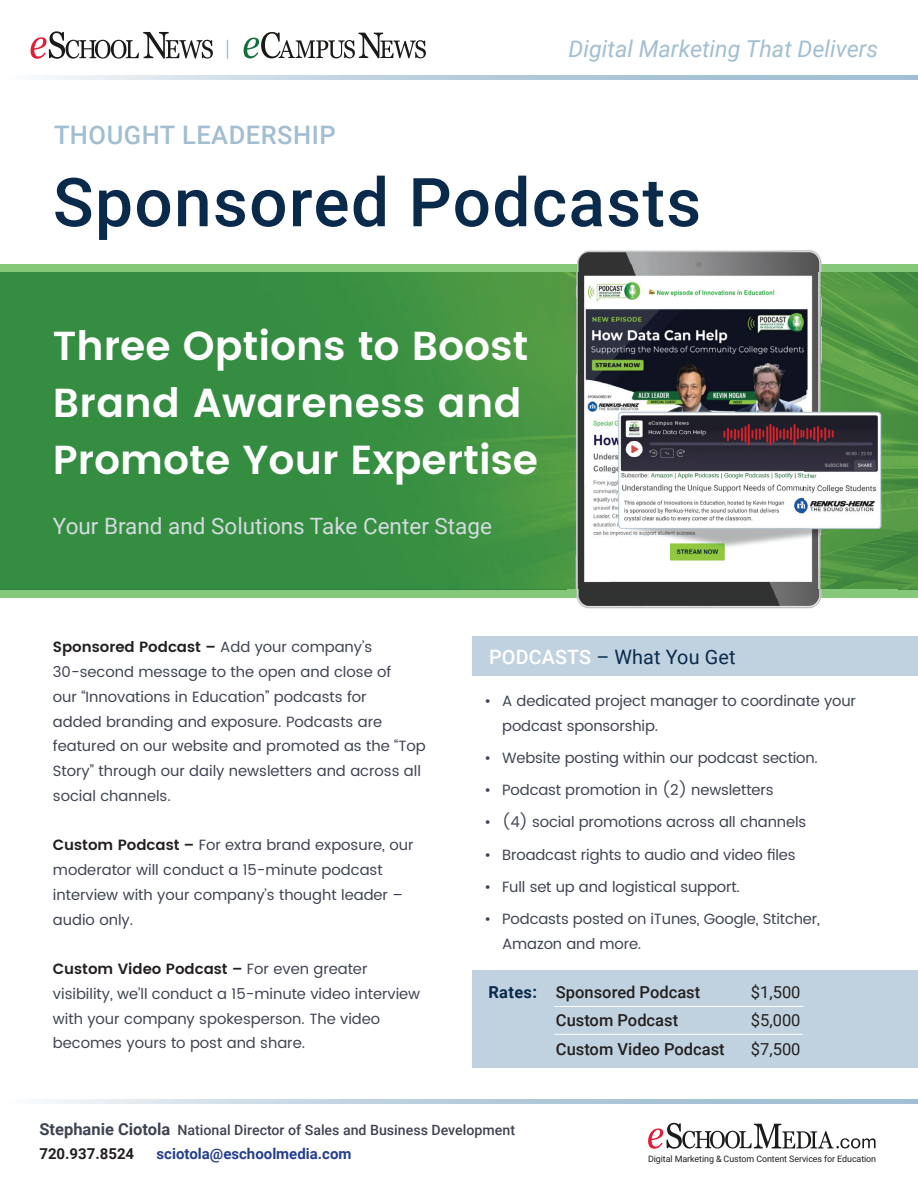
<style>
.page{position:relative;width:918px;height:1188px;background:#fff}
.page>*{position:absolute;margin:0;border:0;box-sizing:border-box;transform-origin:0 0}
.t1{font:500 67.5px "Roboto";letter-spacing:.02em;color:#092a4b}
.t2{font:600 40.5px/57px "Poppins";color:#fff}
.t3{font:500 25.5px "Roboto";letter-spacing:.02em;color:#a2bed2}
.t4{font:italic 23.25px "Roboto";color:#a2bed2}
.t5{font:22.5px "Roboto";color:#d3dcdc}
.t6{font:19.8px "Roboto";letter-spacing:.005em;color:#092a4b}
.t7{font:500 16.5px "Roboto";color:#231f20}
.t8{font:16.5px "Roboto";color:#231f20}
.t9{font:700 15px "Roboto";color:#253f8e}
.t10{font:700 15px "Roboto";color:#231f20}
.t11{font:14.85px/24.8px "Poppins";color:#3f4452}
.t12{font:500 14.1px "Roboto";color:#3f4452}
.t13{font:9px "Roboto";letter-spacing:-.01em;color:#231f20}
.s1{font-weight:600;color:#231f20}
.s2{font-weight:500;color:#fff}
.s3{font-weight:700;color:#092a4b}
.s4{font-weight:700;font-size:16.5px}
</style>
<div class="page">
<svg style="left:44px;top:76px;width:874px;height:4px;background:#bcd0de"></svg>
<svg style="left:31px;top:31px;width:182px;height:28px"></svg>
<svg style="left:244px;top:32px;width:182px;height:26px"></svg>
<svg style="left:227px;top:40px;width:1px;height:19px"></svg>
<svg style="left:648px;top:1123px;width:228px;height:26px"></svg>
<svg style="left:44px;top:1099px;width:874px;height:4px;background:#bcd0de"></svg>
<img style="left:0;top:272px;width:918px;height:318px">
<div style="left:0;top:264px;width:918px;height:8px;background:#85c878"></div>
<div style="left:0;top:590px;width:918px;height:8px;background:#85c878"></div>
<div style="left:472px;top:637px;width:446px;height:39px;background:#c0d2df"></div>
<div style="left:472px;top:970px;width:446px;height:98px;background:#c0d2df"></div>
<hr style="left:554px;top:1006px;width:249px;height:1px;background:#fff">
<hr style="left:554px;top:1034px;width:249px;height:1px;background:#fff">
<img style="left:567px;top:250px;width:330px;height:359px">
<h3 class="t4" style="left:569px;top:33px;width:311px">Digital Marketing That Delivers</h3>
<h3 class="t3" style="left:54px;top:117px;width:283px">THOUGHT LEADERSHIP</h3>
<h1 class="t1" style="left:53px;top:155px;width:650px">Sponsored Podcasts</h1>
<h2 class="t2" style="left:53px;top:319px;width:487px">Three Options to Boost<br>Brand Awareness and<br>Promote Your Expertise</h2>
<h3 class="t5" style="left:53px;top:510px;width:441px">Your Brand and Solutions Take Center Stage</h3>
<p class="t11" style="left:53px;top:635px;width:374px"><span class="s1">Sponsored Podcast –</span> Add your company’s 30-second message to the open and close of<br>our “Innovations in Education” podcasts for<br>added branding and exposure. Podcasts are featured on our website and promoted as the “Top Story” through our daily newsletters and across all social channels.</p>
<p class="t11" style="left:53px;top:833px;width:362px"><span class="s1">Custom Podcast –</span> For extra brand exposure, our moderator will conduct a 15-minute podcast interview with your company’s thought leader – audio only.</p>
<p class="t11" style="left:53px;top:957px;width:369px"><span class="s1">Custom Video Podcast –</span> For even greater visibility, we’ll conduct a 15-minute video interview with your company spokesperson. The video becomes yours to post and share.</p>
<h3 class="t6" style="left:489px;top:643px;width:248px"><span class="s2">PODCASTS</span> – What You Get</h3>
<p class="t11" style="left:502px;top:689px;width:355px;text-indent:-18px">• A dedicated project manager to coordinate your podcast sponsorship.</p>
<p class="t11" style="left:484px;top:746px;width:335px">• Website posting within our podcast section.</p>
<p class="t11" style="left:484px;top:778px;width:291px">• Podcast promotion in (2) newsletters</p>
<p class="t11" style="left:484px;top:810px;width:323px">• (4) social promotions across all channels</p>
<p class="t11" style="left:484px;top:842px;width:313px">• Broadcast rights to audio and video files</p>
<p class="t11" style="left:484px;top:875px;width:257px">• Full set up and logistical support.</p>
<p class="t11" style="left:502px;top:907px;width:319px;text-indent:-18px">• Podcasts posted on iTunes, Google, Stitcher,<br>Amazon and more.</p>
<p class="t7" style="left:488px;top:980px;width:213px"><span class="s3">Rates:</span> Sponsored Podcast</p>
<p class="t8" style="left:751px;top:980px;width:51px">$1,500</p>
<p class="t7" style="left:556px;top:1009px;width:124px">Custom Podcast</p>
<p class="t8" style="left:751px;top:1009px;width:51px">$5,000</p>
<p class="t7" style="left:556px;top:1037px;width:170px">Custom Video Podcast</p>
<p class="t8" style="left:751px;top:1037px;width:51px">$7,500</p>
<p class="t12" style="left:39px;top:1120px;width:477px"><span class="s4">Stephanie Ciotola</span> National Director of Sales and Business Development</p>
<p class="t10" style="left:39px;top:1143px;width:96px">720.937.8524</p>
<p class="t9" style="left:157px;top:1143px;width:196px">sciotola@eschoolmedia.com</p>
<p class="t13" style="left:648px;top:1152px;width:229px">Digital Marketing &amp; Custom Content Services for Education</p>
</div>
